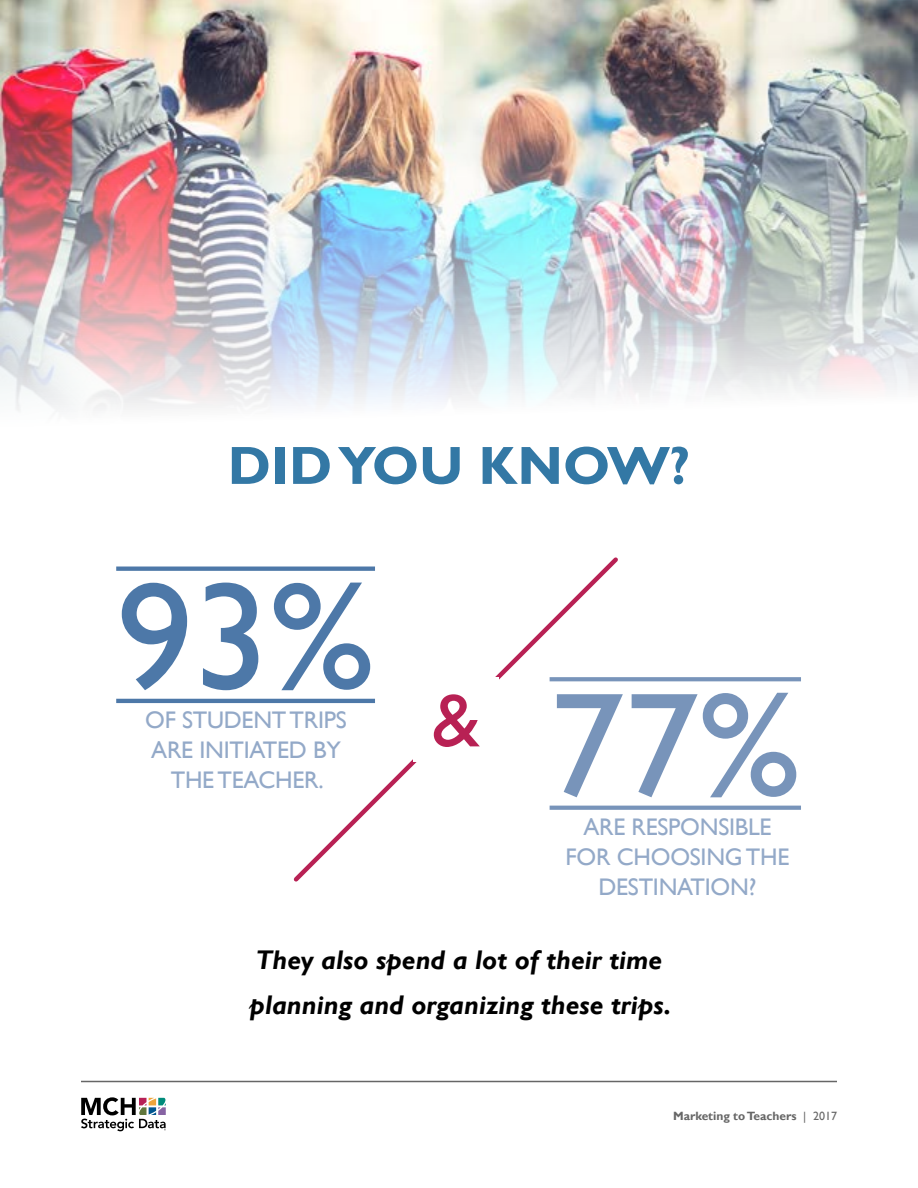
<style>
.page{position:relative;width:918px;height:1188px;background:#fff}
.page>*{position:absolute;margin:0;border:0;box-sizing:border-box;transform-origin:0 0}
.t1{font:153.9px "Gill Sans";color:#4d78a8}
.t2{font:149.4px "Gill Sans";color:#7894ba}
.t3{font:77.85px "Gill Sans";color:#b82154}
.t4{font:700 54px "Gill Sans";color:#3378a5}
.t5{font:italic 700 27px/45px "Gill Sans";color:#000}
.t6{font:24px/30px "Gill Sans";letter-spacing:-.01em;color:#93a9c8;text-align:center}
.t7{font:700 12px "Gill Sans";color:#666}
.s1{font-weight:400}
</style>
<div class="page">
<img style="left:0;top:0;width:918px;height:412px">
<hr style="left:116px;top:699px;width:259px;height:4px;background:#4d78a8">
<svg style="left:116px;top:567px;width:174px;height:4px"></svg>
<svg style="left:622px;top:806px;width:179px;height:4px"></svg>
<svg style="left:622px;top:677px;width:179px;height:4px"></svg>
<svg style="left:290px;top:557px;width:332px;height:325px"></svg>
<div style="left:413px;top:677px;width:86px;height:85px;background:#fff"></div>
<svg style="left:81px;top:1097px;width:85px;height:34px"></svg>
<hr style="left:81px;top:1081px;width:756px;height:1px;background:#666">
<h3 class="t4" style="left:228px;top:433px;width:464px">DID YOU KNOW?</h3>
<h1 class="t1" style="left:116px;top:548px;width:259px">93%</h1>
<p class="t6" style="left:145px;top:706px;width:203px">OF STUDENT TRIPS<br>ARE INITIATED BY<br>THE TEACHER.</p>
<h3 class="t3" style="left:432px;top:675px;width:50px">&amp;</h3>
<h2 class="t2" style="left:550px;top:659px;width:252px">77%</h2>
<p class="t6" style="left:566px;top:812px;width:225px">ARE RESPONSIBLE<br>FOR CHOOSING THE<br>DESTINATION?</p>
<p class="t5" style="left:249px;top:938px;width:424px">They also spend a lot of their time planning and organizing these trips.</p>
<p class="t7" style="left:673px;top:1109px;width:165px">Marketing to Teachers <span class="s1">| 2017</span></p>
</div>
